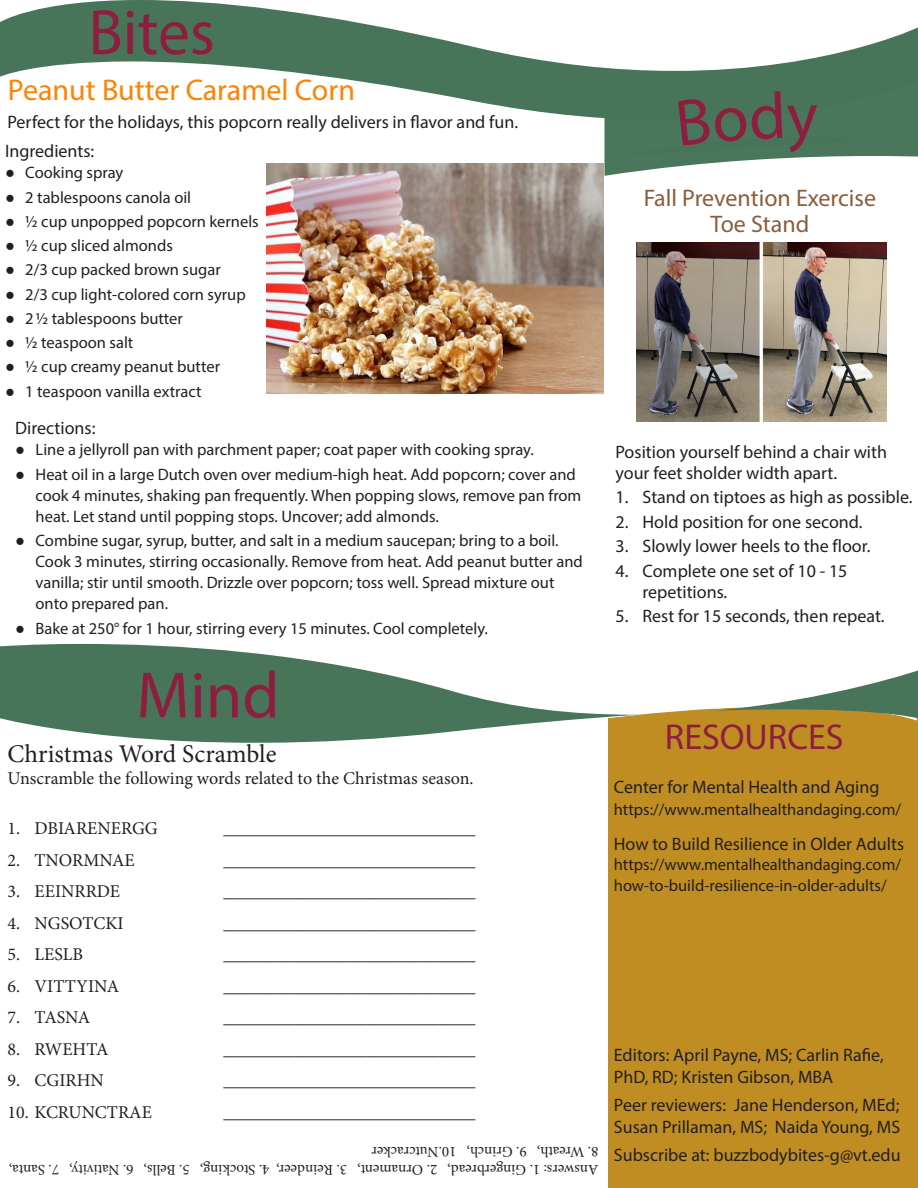
<style>
.page{position:relative;width:918px;height:1188px;background:#fff}
.page>*{position:absolute;margin:0;border:0;box-sizing:border-box;transform-origin:0 0}
.t1{font:66px "Myriad Pro";color:#8d1e40}
.t2{font:64.5px "Myriad Pro";color:#8d1e40}
.t3{font:36px "Myriad Pro";color:#8d1e40}
.t4{font:30px "Myriad Pro";color:#ff8200}
.t5{font:25.5px "Minion Pro";letter-spacing:-.005em;color:#231f20}
.t6{font:24px "Myriad Pro";color:#8a5d3b}
.t7{font:18px/21.6px "Myriad Pro";color:#231f20}
.t8{font:18px "Minion Pro";color:#231f20}
.t9{font:16.5px/21px "Myriad Pro";color:#231f20}
.t10{font:15px "Minion Pro";letter-spacing:-.005em;color:#231f20}
.s1{font-family:"Calibri"}
</style>
<div class="page">
<svg style="left:0;top:644px;width:918px;height:119px"></svg>
<svg style="left:0;top:0;width:918px;height:119px"></svg>
<div style="left:614px;top:758px;width:304px;height:430px;background:#c08d23"></div>
<img style="left:637px;top:243px;width:250px;height:178px">
<img style="left:267px;top:164px;width:337px;height:229px">
<svg style="left:604px;top:62px;width:314px;height:114px"></svg>
<p class="t2" style="left:88px;top:-7px;width:128px">Bites</p>
<p class="t4" style="left:8px;top:71px;width:349px">Peanut Butter Caramel Corn</p>
<p class="t7" style="left:8px;top:111px;width:512px">Perfect for the holidays, this popcorn really delivers in flavor and fun.</p>
<p class="t7" style="left:5px;top:140px;width:91px">Ingredients:</p>
<p class="t9" style="left:5px;top:162px;width:120px"><span class="s1">●</span> Cooking spray</p>
<p class="t9" style="left:5px;top:186px;width:188px"><span class="s1">●</span> 2 tablespoons canola oil</p>
<p class="t9" style="left:5px;top:211px;width:255px"><span class="s1">●</span> ½ cup unpopped popcorn kernels</p>
<p class="t9" style="left:5px;top:235px;width:169px"><span class="s1">●</span> ½ cup sliced almonds</p>
<p class="t9" style="left:5px;top:259px;width:217px"><span class="s1">●</span> 2/3 cup packed brown sugar</p>
<p class="t9" style="left:5px;top:283px;width:242px"><span class="s1">●</span> 2/3 cup light-colored corn syrup</p>
<p class="t9" style="left:5px;top:308px;width:179px"><span class="s1">●</span> 2½ tablespoons butter</p>
<p class="t9" style="left:5px;top:332px;width:130px"><span class="s1">●</span> ½ teaspoon salt</p>
<p class="t9" style="left:5px;top:356px;width:217px"><span class="s1">●</span> ½ cup creamy peanut butter</p>
<p class="t9" style="left:5px;top:380px;width:198px"><span class="s1">●</span> 1 teaspoon vanilla extract</p>
<p class="t7" style="left:15px;top:417px;width:82px">Directions:</p>
<p class="t9" style="left:15px;top:439px;width:520px"><span class="s1">●</span> Line a jellyroll pan with parchment paper; coat paper with cooking spray.</p>
<p class="t9" style="left:36px;top:463px;width:547px;text-indent:-20px"><span class="s1">●</span> Heat oil in a large Dutch oven over medium-high heat. Add popcorn; cover and cook 4 minutes, shaking pan frequently. When popping slows, remove pan from heat. Let stand until popping stops. Uncover; add almonds.</p>
<p class="t9" style="left:36px;top:530px;width:549px;text-indent:-20px"><span class="s1">●</span> Combine sugar, syrup, butter, and salt in a medium saucepan; bring to a boil.<br>Cook 3 minutes, stirring occasionally. Remove from heat. Add peanut butter and vanilla; stir until smooth. Drizzle over popcorn; toss well. Spread mixture out onto prepared pan.</p>
<p class="t9" style="left:15px;top:617px;width:474px"><span class="s1">●</span> Bake at 250° for 1 hour, stirring every 15 minutes. Cool completely.</p>
<p class="t1" style="left:136px;top:655px;width:145px">Mind</p>
<p class="t5" style="left:8px;top:737px;width:270px">Christmas Word Scramble</p>
<p class="t8" style="left:8px;top:766px;width:468px">Unscramble the following words related to the Christmas season.</p>
<p class="t8" style="left:8px;top:816px;width:152px">1. DBIARENERGG</p>
<p class="t8" style="left:8px;top:848px;width:129px">2. TNORMNAE</p>
<p class="t8" style="left:8px;top:879px;width:114px">3. EEINRRDE</p>
<p class="t8" style="left:8px;top:911px;width:118px">4. NGSOTCKI</p>
<p class="t8" style="left:8px;top:942px;width:77px">5. LESLB</p>
<p class="t8" style="left:8px;top:974px;width:113px">6. VITTYINA</p>
<p class="t8" style="left:8px;top:1005px;width:84px">7. TASNA</p>
<p class="t8" style="left:8px;top:1037px;width:103px">8. RWEHTA</p>
<p class="t8" style="left:8px;top:1068px;width:98px">9. CGIRHN</p>
<p class="t8" style="left:8px;top:1100px;width:146px">10. KCRUNCTRAE</p>
<p class="t8" style="left:224px;top:816px;width:253px">____________________________</p>
<p class="t8" style="left:224px;top:848px;width:253px">____________________________</p>
<p class="t8" style="left:224px;top:879px;width:253px">____________________________</p>
<p class="t8" style="left:224px;top:911px;width:253px">____________________________</p>
<p class="t8" style="left:224px;top:942px;width:253px">____________________________</p>
<p class="t8" style="left:224px;top:974px;width:253px">____________________________</p>
<p class="t8" style="left:224px;top:1005px;width:253px">____________________________</p>
<p class="t8" style="left:224px;top:1037px;width:253px">____________________________</p>
<p class="t8" style="left:224px;top:1068px;width:253px">____________________________</p>
<p class="t8" style="left:224px;top:1100px;width:253px">____________________________</p>
<p class="t10" style="left:598px;top:1162px;width:228px;rotate:-180deg">8. Wreath, 9. Grinch, 10.Nutcracker</p>
<p class="t10" style="left:598px;top:1180px;width:591px;rotate:-180deg">Answers: 1. Gingerbread, 2. Ornament, 3. Reindeer, 4. Stocking, 5. Bells, 6. Nativity, 7. Santa,</p>
<p class="t6" style="left:644px;top:183px;width:234px">Fall Prevention Exercise</p>
<p class="t6" style="left:711px;top:209px;width:100px">Toe Stand</p>
<p class="t7" style="left:616px;top:441px;width:273px;line-height:21px">Position yourself behind a chair with your feet sholder width apart.</p>
<p class="t7" style="left:616px;top:486px;width:299px">1. Stand on tiptoes as high as possible.</p>
<p class="t7" style="left:616px;top:511px;width:249px">2. Hold position for one second.</p>
<p class="t7" style="left:616px;top:535px;width:256px">3. Slowly lower heels to the floor.</p>
<p class="t7" style="left:643px;top:560px;width:207px;line-height:21px;text-indent:-27px">4. Complete one set of 10 - 15 repetitions.</p>
<p class="t7" style="left:616px;top:605px;width:271px">5. Rest for 15 seconds, then repeat.</p>
<p class="t3" style="left:665px;top:715px;width:180px">RESOURCES</p>
<p class="t7" style="left:614px;top:776px;width:267px">Center for Mental Health and Aging</p>
<p class="t9" style="left:614px;top:799px;width:289px">https://www.mentalhealthandaging.com/</p>
<p class="t7" style="left:614px;top:833px;width:292px">How to Build Resilience in Older Adults</p>
<p class="t9" style="left:614px;top:853px;width:289px;line-height:21.6px">https://www.mentalhealthandaging.com/ how-to-build-resilience-in-older-adults/</p>
<p class="t7" style="left:614px;top:1044px;width:271px">Editors: April Payne, MS; Carlin Rafie,<br>PhD, RD; Kristen Gibson, MBA</p>
<p class="t7" style="left:614px;top:1094px;width:288px">Peer reviewers: Jane Henderson, MEd;<br>Susan Prillaman, MS; Naida Young, MS</p>
<p class="t7" style="left:614px;top:1144px;width:288px">Subscribe at: buzzbodybites-g@vt.edu</p>
</div>
